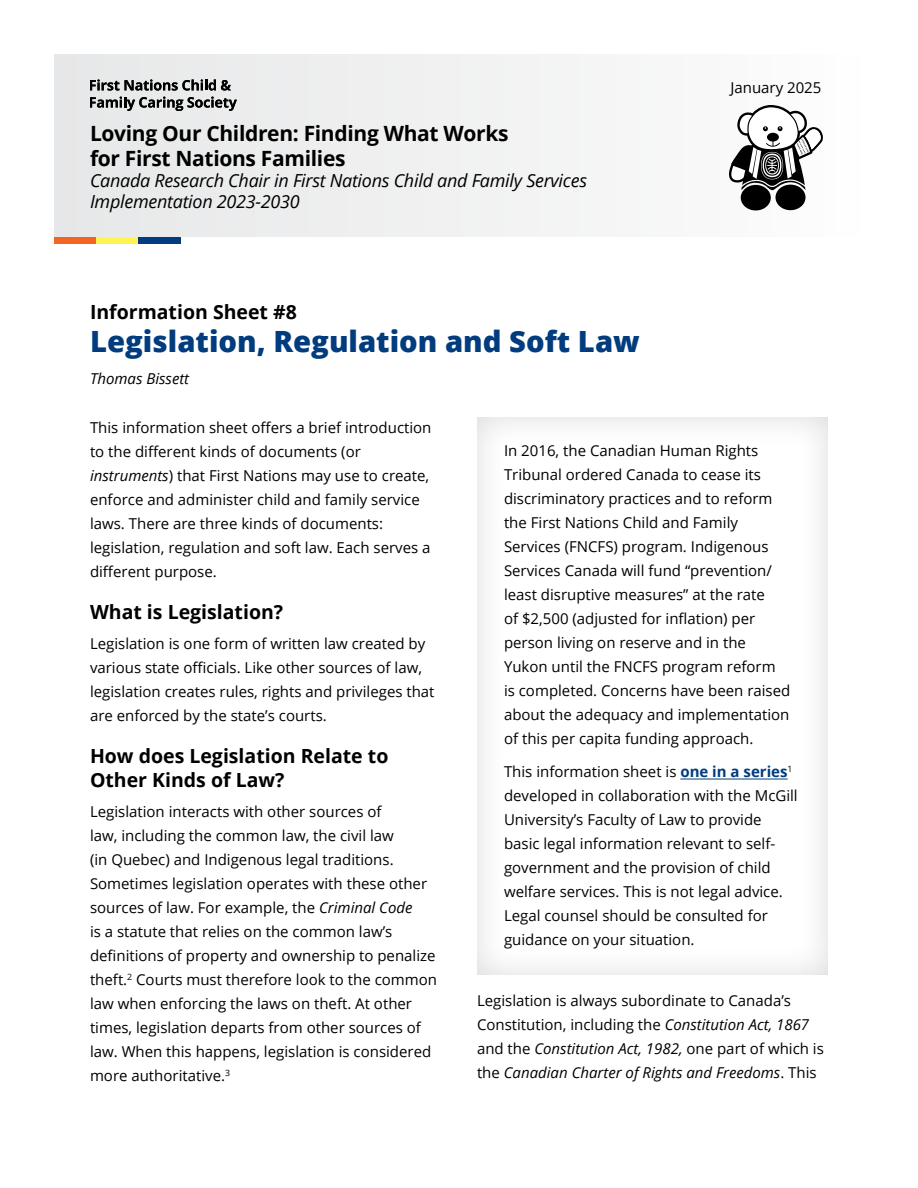
<style>
.page{position:relative;width:918px;height:1188px;background:#fff}
.page>*{position:absolute;margin:0;border:0;box-sizing:border-box;transform-origin:0 0}
.sub0_38535__h3{font:800 29.25px "Open Sans";color:#003c7e}
.head1_38535__h1{font:700 21px/25.5px "Open Sans";letter-spacing:-.015em;color:#000}
.sub1_38535__h4{font:700 19.5px/24px "Open Sans";color:#000}
.sub0_38535__h3-2{font:700 19.5px "Open Sans";color:#000}
.head2_38535__h2{font:italic 18px/21px "Open Sans";letter-spacing:-.015em;color:#000}
.body_38544{font:15px/24px "Open Sans";color:#000}
.body_38544-2{font:italic 15px "Open Sans";color:#000}
.body_38535{font:15px "Open Sans";color:#000}
.s1{font-style:italic}
.s2{font-weight:700;color:#003c7e}
</style>
<div class="page">
<div style="left:54px;top:54px;width:810px;height:183px;background:#f1f1f2"></div>
<div style="left:54px;top:237px;width:42px;height:6px;background:#f26522"></div>
<div style="left:96px;top:237px;width:43px;height:6px;background:#fff453"></div>
<div style="left:139px;top:237px;width:42px;height:6px;background:#003c7e"></div>
<div style="left:741px;top:185px;width:30px;height:25px;background:#000;border-radius:50%"></div>
<div style="left:776px;top:185px;width:30px;height:25px;background:#000;border-radius:50%"></div>
<svg style="left:729px;top:105px;width:94px;height:85px"></svg>
<svg style="left:90px;top:80px;width:29px;height:11px"></svg>
<svg style="left:125px;top:80px;width:106px;height:11px"></svg>
<svg style="left:90px;top:97px;width:147px;height:14px"></svg>
<hr style="left:680px;top:779px;width:108px;height:1px;background:#003c7e">
<h1 class="head1_38535__h1" style="left:90px;top:120px;width:420px">Loving Our Children: Finding What Works for First Nations Families</h1>
<h2 class="head2_38535__h2" style="left:90px;top:170px;width:499px">Canada Research Chair in First Nations Child and Family Services<br>Implementation 2023-2030</h2>
<h3 class="sub0_38535__h3-2" style="left:90px;top:298px;width:208px">Information Sheet #8</h3>
<h3 class="sub0_38535__h3" style="left:90px;top:319px;width:551px">Legislation, Regulation and Soft Law</h3>
<p class="body_38544-2" style="left:90px;top:369px;width:101px">Thomas Bissett</p>
<p class="body_38535" style="left:730px;top:77px;width:93px">January 2025</p>
<p class="body_38544" style="left:90px;top:415px;width:343px">This information sheet offers a brief introduction to the different kinds of documents (or <span class="s1">instruments</span>) that First Nations may use to create, enforce and administer child and family service laws. There are three kinds of documents: legislation, regulation and soft law. Each serves a different purpose.</p>
<h4 class="sub1_38535__h4" style="left:90px;top:600px;width:195px">What is Legislation?</h4>
<p class="body_38544" style="left:90px;top:631px;width:346px">Legislation is one form of written law created by various state officials. Like other sources of law, legislation creates rules, rights and privileges that are enforced by the state’s courts.</p>
<h4 class="sub1_38535__h4" style="left:90px;top:744px;width:300px">How does Legislation Relate to<br>Other Kinds of Law?</h4>
<p class="body_38544" style="left:90px;top:799px;width:349px">Legislation interacts with other sources of<br>law, including the common law, the civil law<br>(in Quebec) and Indigenous legal traditions.<br>Sometimes legislation operates with these other sources of law. For example, the <span class="s1">Criminal Code<br></span>is a statute that relies on the common law’s definitions of property and ownership to penalize theft.<sup>2</sup> Courts must therefore look to the common law when enforcing the laws on theft. At other times, legislation departs from other sources of law. When this happens, legislation is considered more authoritative.<sup>3</sup></p>
<p class="body_38544" style="left:504px;top:438px;width:288px">In 2016, the Canadian Human Rights Tribunal ordered Canada to cease its discriminatory practices and to reform the First Nations Child and Family Services (FNCFS) program. Indigenous Services Canada will fund “prevention/ least disruptive measures” at the rate<br>of $2,500 (adjusted for inflation) per person living on reserve and in the Yukon until the FNCFS program reform is completed. Concerns have been raised about the adequacy and implementation of this per capita funding approach.</p>
<p class="body_38544" style="left:504px;top:759px;width:295px">This information sheet is <span class="s2">one in a series</span><sup>1 </sup>developed in collaboration with the McGill University’s Faculty of Law to provide basic legal information relevant to self&shy;government and the provision of child welfare services. This is not legal advice.<br>Legal counsel should be consulted for guidance on your situation.</p>
<p class="body_38544" style="left:477px;top:988px;width:348px">Legislation is always subordinate to Canada’s Constitution, including the <span class="s1">Constitution Act, 1867 </span>and the <span class="s1">Constitution Act, 1982,</span> one part of which is the <span class="s1">Canadian Charter of Rights and Freedoms</span>. This</p>
</div>
